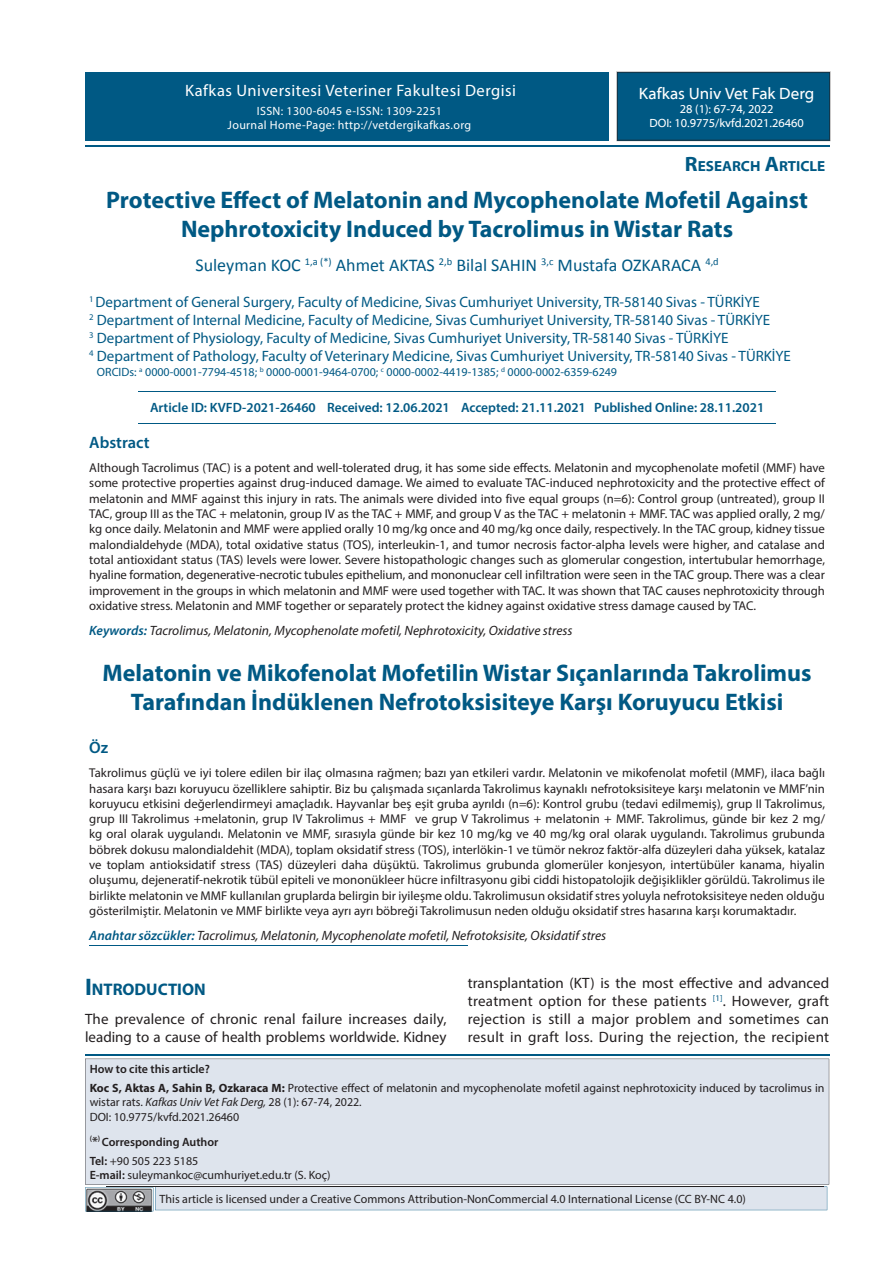
<style>
.page{position:relative;width:893px;height:1263px;background:#fff}
.page>*{position:absolute;margin:0;border:0;box-sizing:border-box;transform-origin:0 0}
.t1{font:700 24px/28.8px "Myriad Pro";color:#005984;text-align:center}
.t2{font:18px "Calibri";color:#005984}
.t3{font:700 16.8px "Myriad Pro";color:#005984}
.t4{font:16.5px "Myriad Pro";letter-spacing:.03em;color:#fff}
.t5{font:16.5px "Myriad Web Pro";color:#fff}
.t6{font:600 16.5px "Myriad Pro";color:#005984}
.t7{font:15px/18px "Myriad Pro";color:#005984}
.t8{font:15px/18px "Myriad Pro";letter-spacing:.01em;color:#231f20}
.t9{font:700 14.7px "Myriad Web Pro";color:#005984}
.t10{font:italic 13.5px "Myriad Pro";color:#231f20}
.t11{font:600 13.5px "Myriad Pro";color:#005984}
.t12{font:12.75px/15.3px "Myriad Pro";color:#231f20;text-align:justify}
.t13{font:12px/18.6px "Myriad Pro";color:#231f20}
.t14{font:12px "Myriad Pro";color:#005984}
.t15{font:12px/14.2px "Myriad Pro";letter-spacing:.03em;color:#fff;text-align:center}
.t16{font:12px/14.4px "Myriad Web Pro";color:#fff;text-align:center}
.t17{font:600 12px/18.6px "Myriad Pro";color:#231f20}
.s1{font-size:21px}
.s2{font-weight:600;color:#005984}
.s3{font-size:24px}
.s4{font-weight:600}
.s5{font-weight:700}
.s6{font-style:italic}
.s7{font-size:13.5px}
.s8{font-weight:400}
</style>
<div class="page">
<div style="left:85px;top:1059px;width:744px;height:125px;background:#dee4ed"></div>
<hr style="left:85px;top:1054px;width:744px;height:2px;background:#005984">
<hr style="left:85px;top:145px;width:744px;height:2px;background:#005984">
<hr style="left:138px;top:391px;width:638px;height:1px;background:#005984">
<hr style="left:138px;top:423px;width:638px;height:1px;background:#005984">
<hr style="left:89px;top:945px;width:379px;height:1px;background:#005984">
<div style="left:616px;top:72px;width:214px;height:69px;background:#005984"></div>
<div style="left:86px;top:72px;width:523px;height:68px;background:#005984"></div>
<svg style="left:85px;top:1186px;width:742px;height:25px;background:#d4dbe3"></svg>
<hr style="left:106px;top:1186px;width:717px;height:1px;background:#231f20">
<p class="t4" style="left:185px;top:80px;width:332px">Kafkas Universitesi Veteriner Fakultesi Dergisi</p>
<p class="t15" style="left:228px;top:103px;width:245px">ISSN: 1300-6045 e-ISSN: 1309-2251<br>Journal Home-Page: http://vetdergikafkas.org</p>
<p class="t5" style="left:639px;top:84px;width:177px">Kafkas Univ Vet Fak Derg</p>
<p class="t16" style="left:649px;top:102px;width:156px">28 (1): 67-74, 2022<br>DOI: 10.9775/kvfd.2021.26460</p>
<p class="t9" style="left:685px;top:158px;width:142px"><span class="s1">R</span>ESEARCH <span class="s1">A</span>RTICLE</p>
<h1 class="t1" style="left:106px;top:185px;width:703px">Protective Effect of Melatonin and Mycophenolate Mofetil Against<br>Nephrotoxicity Induced by Tacrolimus in Wistar Rats</h1>
<h2 class="t2" style="left:195px;top:253px;width:525px">Suleyman KOC <sup>1,a</sup> <sup>(*)</sup> Ahmet AKTAS <sup>2,b</sup> Bilal SAHIN <sup>3,c</sup> Mustafa OZKARACA <sup>4,d</sup></h2>
<p class="t7" style="left:89px;top:293px;width:703px"><sup>1</sup> Department of General Surgery, Faculty of Medicine, Sivas Cumhuriyet University, TR-58140 Sivas - TÜRKİYE<br><sup>2</sup> Department of Internal Medicine, Faculty of Medicine, Sivas Cumhuriyet University, TR-58140 Sivas - TÜRKİYE<br><sup>3</sup> Department of Physiology, Faculty of Medicine, Sivas Cumhuriyet University, TR-58140 Sivas - TÜRKİYE<br><sup>4</sup> Department of Pathology, Faculty of Veterinary Medicine, Sivas Cumhuriyet University, TR-58140 Sivas - TÜRKİYE</p>
<p class="t14" style="left:97px;top:364px;width:522px">ORCIDs: <sup>a</sup> 0000-0001-7794-4518; <sup>b</sup> 0000-0001-9464-0700; <sup>c</sup> 0000-0002-4419-1385; <sup>d</sup> 0000-0002-6359-6249</p>
<p class="t11" style="left:150px;top:399px;width:616px">Article ID: KVFD-2021-26460 Received: 12.06.2021 Accepted: 21.11.2021 Published Online: 28.11.2021</p>
<p class="t6" style="left:89px;top:432px;width:62px">Abstract</p>
<p class="t12" style="left:89px;top:460px;width:737px">Although Tacrolimus (TAC) is a potent and well-tolerated drug, it has some side effects. Melatonin and mycophenolate mofetil (MMF) have some protective properties against drug-induced damage. We aimed to evaluate TAC-induced nephrotoxicity and the protective effect of melatonin and MMF against this injury in rats. The animals were divided into five equal groups (n=6): Control group (untreated), group II TAC, group III as the TAC + melatonin, group IV as the TAC + MMF, and group V as the TAC + melatonin + MMF. TAC was applied orally, 2 mg/ kg once daily. Melatonin and MMF were applied orally 10 mg/kg once and 40 mg/kg once daily, respectively. In the TAC group, kidney tissue malondialdehyde (MDA), total oxidative status (TOS), interleukin-1, and tumor necrosis factor-alpha levels were higher, and catalase and total antioxidant status (TAS) levels were lower. Severe histopathologic changes such as glomerular congestion, intertubular hemorrhage, hyaline formation, degenerative-necrotic tubules epithelium, and mononuclear cell infiltration were seen in the TAC group. There was a clear improvement in the groups in which melatonin and MMF were used together with TAC. It was shown that TAC causes nephrotoxicity through oxidative stress. Melatonin and MMF together or separately protect the kidney against oxidative stress damage caused by TAC.</p>
<p class="t10" style="left:89px;top:622px;width:485px"><span class="s2">Keywords:</span> Tacrolimus, Melatonin, Mycophenolate mofetil, Nephrotoxicity, Oxidative stress</p>
<h1 class="t1" style="left:103px;top:658px;width:711px">Melatonin ve Mikofenolat Mofetilin Wistar Sıçanlarında Takrolimus<br>Tarafından İndüklenen Nefrotoksisiteye Karşı Koruyucu Etkisi</h1>
<p class="t6" style="left:89px;top:737px;width:20px">Öz</p>
<p class="t12" style="left:89px;top:765px;width:737px">Takrolimus güçlü ve iyi tolere edilen bir ilaç olmasına rağmen; bazı yan etkileri vardır. Melatonin ve mikofenolat mofetil (MMF), ilaca bağlı hasara karşı bazı koruyucu özelliklere sahiptir. Biz bu çalışmada sıçanlarda Takrolimus kaynaklı nefrotoksisiteye karşı melatonin ve MMF’nin koruyucu etkisini değerlendirmeyi amaçladık. Hayvanlar beş eşit gruba ayrıldı (n=6): Kontrol grubu (tedavi edilmemiş), grup II Takrolimus, grup III Takrolimus +melatonin, grup IV Takrolimus + MMF ve grup V Takrolimus + melatonin + MMF. Takrolimus, günde bir kez 2 mg/ kg oral olarak uygulandı. Melatonin ve MMF, sırasıyla günde bir kez 10 mg/kg ve 40 mg/kg oral olarak uygulandı. Takrolimus grubunda böbrek dokusu malondialdehit (MDA), toplam oksidatif stress (TOS), interlökin-1 ve tümör nekroz faktör-alfa düzeyleri daha yüksek, katalaz ve toplam antioksidatif stress (TAS) düzeyleri daha düşüktü. Takrolimus grubunda glomerüler konjesyon, intertübüler kanama, hiyalin oluşumu, dejeneratif-nekrotik tübül epiteli ve mononükleer hücre infiltrasyonu gibi ciddi histopatolojik değişiklikler görüldü. Takrolimus ile birlikte melatonin ve MMF kullanılan gruplarda belirgin bir iyileşme oldu. Takrolimusun oksidatif stres yoluyla nefrotoksisiteye neden olduğu gösterilmiştir. Melatonin ve MMF birlikte veya ayrı ayrı böbreği Takrolimusun neden olduğu oksidatif stres hasarına karşı korumaktadır.</p>
<p class="t10" style="left:89px;top:927px;width:518px"><span class="s2">Anahtar sözcükler:</span> Tacrolimus, Melatonin, Mycophenolate mofetil, Nefrotoksisite, Oksidatif stres</p>
<h3 class="t3" style="left:85px;top:978px;width:122px"><span class="s3">I</span>NTRODUCTION</h3>
<p class="t8" style="left:85px;top:1010px;width:363px">The prevalence of chronic renal failure increases daily, leading to a cause of health problems worldwide. Kidney</p>
<p class="t8" style="left:468px;top:973px;width:363px;text-align:justify">transplantation (KT) is the most effective and advanced treatment option for these patients <sup>[1]</sup>. However, graft rejection is still a major problem and sometimes can result in graft loss. During the rejection, the recipient</p>
<p class="t13" style="left:90px;top:1060px;width:736px"><span class="s4">How to cite this article?<br></span><span class="s5">Koc S, Aktas A, Sahin B, Ozkaraca M:</span> Protective effect of melatonin and mycophenolate mofetil against nephrotoxicity induced by tacrolimus in</p>
<p class="t13" style="left:90px;top:1095px;width:274px;line-height:14.4px">wistar rats. <span class="s6">Kafkas Univ Vet Fak Derg,</span> 28 (1): 67-74, 2022<span class="s6">.<br></span>DOI: 10.9775/kvfd.2021.26460</p>
<p class="t17" style="left:90px;top:1132px;width:130px"><sup>(</sup><span class="s7">*</span><sup>)</sup> Corresponding Author<br>Tel: <span class="s8">+90 505 223 5185</span></p>
<p class="t13" style="left:90px;top:1165px;width:242px"><span class="s4">E-mail:</span> suleymankoc@cumhuriyet.edu.tr (S. Koç)</p>
<p class="t13" style="left:160px;top:1189px;width:588px">This article is licensed under a Creative Commons Attribution-NonCommercial 4.0 International License (CC BY-NC 4.0)</p>
</div>
